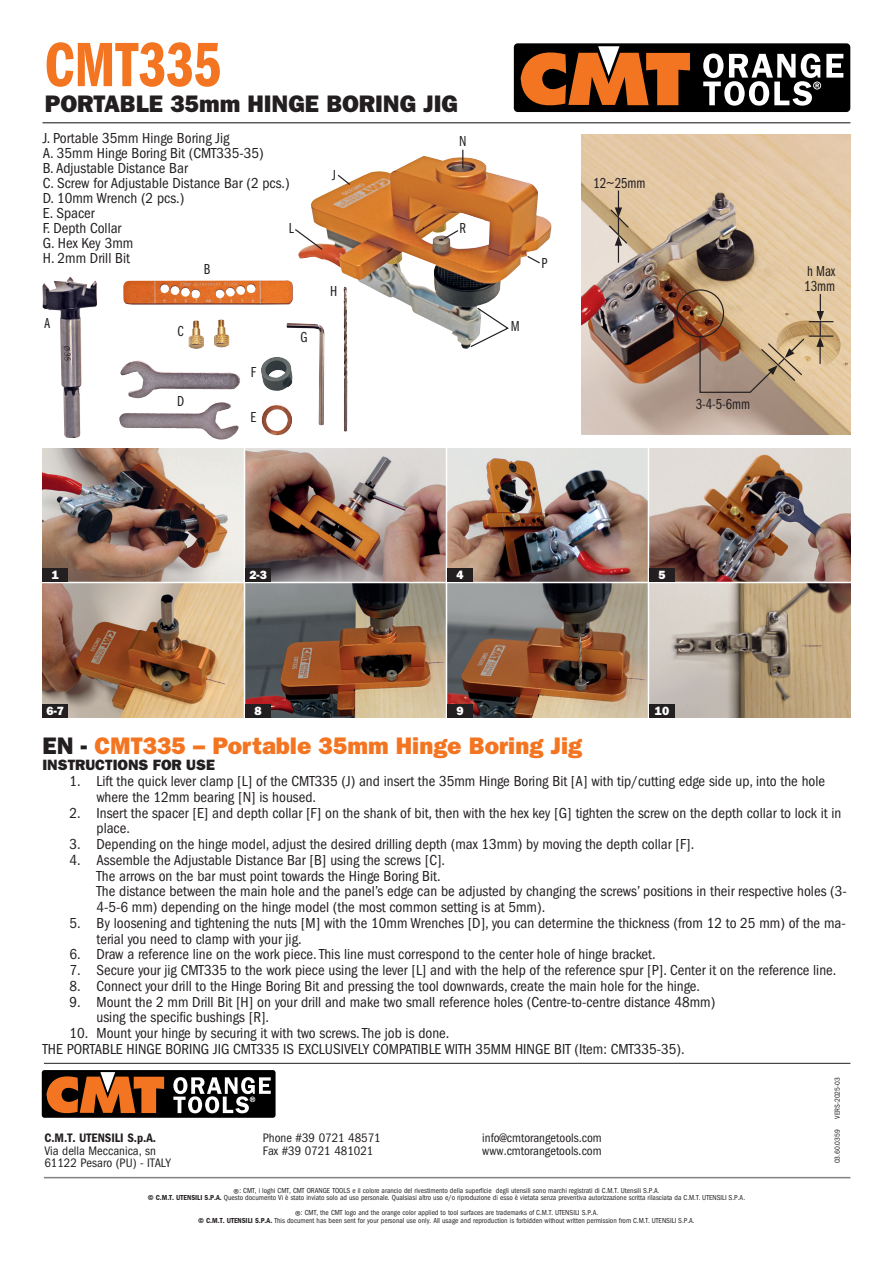
<style>
.page{position:relative;width:893px;height:1263px;background:#fff}
.page>*{position:absolute;margin:0;border:0;box-sizing:border-box;transform-origin:0 0}
.t1{font:64.8px "ITC Franklin Gothic Std Dm Cp";color:#f47521}
.t2{font:24px "ITC Franklin Gothic Std Hvy";color:#f47521}
.t3{font:24px "ITC Franklin Gothic Std Hvy";color:#231f20}
.t4{font:condensed 15px/15.8px "ITC Franklin Gothic Std";color:#231f20}
.t5{font:15px/15px "ITC Franklin Gothic Std Bk Cp";color:#231f20}
.t6{font:15px "ITC Franklin Gothic Std Hvy";color:#231f20}
.t7{font:condensed 12.75px/12.8px "ITC Franklin Gothic Std";color:#231f20}
.t8{font:12.75px "ITC Franklin Gothic Std Dm Cd";color:#231f20}
.t9{font:12px "ITC Franklin Gothic Std Hvy";color:#fff}
.t10{font:condensed 7.5px/7.5px "ITC Franklin Gothic Std";color:#231f20;text-align:center}
.s1{color:#231f20}
.s2{font-size:12px}
.s3{font-family:"ITC Franklin Gothic Std Dm Cd";font-stretch:normal}
</style>
<div class="page">
<img style="left:298px;top:156px;width:253px;height:193px">
<svg style="left:469px;top:307px;width:41px;height:41px"></svg>
<svg style="left:295px;top:228px;width:29px;height:23px"></svg>
<svg style="left:443px;top:229px;width:17px;height:11px"></svg>
<svg style="left:462px;top:150px;width:1px;height:19px"></svg>
<svg style="left:526px;top:255px;width:15px;height:9px"></svg>
<hr style="left:43px;top:122px;width:807px;height:1px;background:#231f20">
<div style="left:514px;top:43px;width:336px;height:69px;background:#000;border-radius:4px"></div>
<svg style="left:520px;top:46px;width:170px;height:60px"></svg>
<svg style="left:703px;top:53px;width:140px;height:53px"></svg>
<img style="left:43px;top:449px;width:807px;height:269px">
<hr style="left:244px;top:444px;width:1px;height:281px;background:#fff">
<hr style="left:446px;top:444px;width:1px;height:281px;background:#fff">
<hr style="left:648px;top:444px;width:1px;height:281px;background:#fff">
<hr style="left:31px;top:582px;width:828px;height:1px;background:#fff">
<div style="left:43px;top:568px;width:25px;height:14px;background:#231f20"></div>
<div style="left:43px;top:704px;width:25px;height:14px;background:#231f20"></div>
<div style="left:245px;top:568px;width:26px;height:14px;background:#231f20"></div>
<div style="left:245px;top:704px;width:26px;height:14px;background:#231f20"></div>
<div style="left:447px;top:568px;width:26px;height:14px;background:#231f20"></div>
<div style="left:447px;top:704px;width:26px;height:14px;background:#231f20"></div>
<div style="left:649px;top:568px;width:26px;height:14px;background:#231f20"></div>
<div style="left:649px;top:704px;width:26px;height:14px;background:#231f20"></div>
<img style="left:43px;top:276px;width:301px;height:162px">
<hr style="left:44px;top:1063px;width:806px;height:1px;background:#231f20">
<hr style="left:44px;top:1177px;width:806px;height:1px;background:#808285">
<div style="left:42px;top:1070px;width:234px;height:48px;background:#000;border-radius:3px"></div>
<svg style="left:45px;top:1070px;width:119px;height:48px"></svg>
<svg style="left:173px;top:1077px;width:98px;height:36px"></svg>
<img style="left:582px;top:134px;width:268px;height:300px">
<div style="left:676px;top:289px;width:48px;height:48px;border:1px solid #231f20;border-radius:50%"></div>
<svg style="left:608px;top:190px;width:22px;height:73px;background:#c5b198"></svg>
<svg style="left:699px;top:294px;width:134px;height:99px;background:#c0a07d"></svg>
<svg style="left:336px;top:173px;width:15px;height:13px"></svg>
<h1 class="t1" style="left:45px;top:29px;width:178px">CMT335</h1>
<h2 class="t3" style="left:45px;top:90px;width:415px">PORTABLE 35mm HINGE BORING JIG</h2>
<p class="t4" style="left:43px;top:131px;width:248px;line-height:15px">J. Portable 35mm Hinge Boring Jig<br>A. 35mm Hinge Boring Bit (CMT335-35)<br>B. Adjustable Distance Bar<br>C. Screw for Adjustable Distance Bar (2 pcs.)<br>D. 10mm Wrench (2 pcs.)<br>E. Spacer<br>F. Depth Collar<br>G. Hex Key 3mm<br>H. 2mm Drill Bit</p>
<p class="t5" style="left:289px;top:221px;width:7px">L</p>
<p class="t5" style="left:204px;top:262px;width:8px">B</p>
<p class="t5" style="left:44px;top:316px;width:7px">A</p>
<p class="t5" style="left:178px;top:323px;width:8px">C</p>
<p class="t5" style="left:177px;top:394px;width:9px">D</p>
<p class="t5" style="left:251px;top:365px;width:7px">F</p>
<p class="t5" style="left:251px;top:410px;width:7px">E</p>
<p class="t5" style="left:301px;top:330px;width:8px">G</p>
<p class="t5" style="left:332px;top:168px;width:6px">J</p>
<p class="t5" style="left:330px;top:284px;width:9px">H</p>
<p class="t5" style="left:459px;top:134px;width:9px">N</p>
<p class="t5" style="left:460px;top:221px;width:8px">R</p>
<p class="t5" style="left:511px;top:319px;width:10px">M</p>
<p class="t5" style="left:542px;top:255px;width:7px">P</p>
<p class="t5" style="left:594px;top:175px;width:53px">12~25mm</p>
<p class="t5" style="left:696px;top:396px;width:56px">3-4-5-6mm</p>
<p class="t5" style="left:804px;top:264px;width:33px">h Max<br>13mm</p>
<p class="t9" style="left:52px;top:568px;width:9px">1</p>
<p class="t9" style="left:47px;top:704px;width:19px">6-7</p>
<p class="t9" style="left:249px;top:568px;width:19px">2-3</p>
<p class="t9" style="left:254px;top:704px;width:9px">8</p>
<p class="t9" style="left:456px;top:568px;width:9px">4</p>
<p class="t9" style="left:456px;top:704px;width:9px">9</p>
<p class="t9" style="left:658px;top:568px;width:9px">5</p>
<p class="t9" style="left:655px;top:704px;width:16px">10</p>
<h2 class="t2" style="left:43px;top:731px;width:541px"><span class="s1">EN -</span> CMT335 – Portable 35mm Hinge Boring Jig</h2>
<p class="t6" style="left:43px;top:756px;width:174px">INSTRUCTIONS FOR USE</p>
<p class="t4" style="left:97px;top:773px;width:730px;text-indent:-27px">1. Lift the quick lever clamp [L] of the CMT335 (J) and insert the 35mm Hinge Boring Bit [A] with tip/cutting edge side up, into the hole where the 12mm bearing [N] is housed.</p>
<p class="t4" style="left:97px;top:805px;width:746px;text-indent:-27px">2. Insert the spacer [E] and depth collar [F] on the shank of bit, then with the hex key [G] tighten the screw on the depth collar to lock it in place.</p>
<p class="t4" style="left:70px;top:836px;width:626px">3. Depending on the hinge model, adjust the desired drilling depth (max 13mm) by moving the depth collar [F].</p>
<p class="t4" style="left:97px;top:852px;width:752px;text-indent:-27px">4. Assemble the Adjustable Distance Bar [B] using the screws [C].<br>The arrows on the bar must point towards the Hinge Boring Bit.<br>The distance between the main hole and the panel’s edge can be adjusted by changing the screws’ positions in their respective holes (3- 4-5-6 mm) depending on the hinge model (the most common setting is at 5mm).</p>
<p class="t4" style="left:97px;top:915px;width:751px;text-indent:-27px">5. By loosening and tightening the nuts [M] with the 10mm Wrenches [D], you can determine the thickness (from 12 to 25 mm) of the ma&shy;terial you need to clamp with your jig.</p>
<p class="t4" style="left:70px;top:947px;width:588px">6. Draw a reference line on the work piece. This line must correspond to the center hole of hinge bracket.</p>
<p class="t4" style="left:70px;top:962px;width:768px">7. Secure your jig CMT335 to the work piece using the lever [L] and with the help of the reference spur [P]. Center it on the reference line.</p>
<p class="t4" style="left:70px;top:978px;width:632px">8. Connect your drill to the Hinge Boring Bit and pressing the tool downwards, create the main hole for the hinge.</p>
<p class="t4" style="left:97px;top:994px;width:620px;text-indent:-27px">9. Mount the 2 mm Drill Bit [H] on your drill and make two small reference holes (Centre-to-centre distance 48mm) using the specific bushings [R].</p>
<p class="t4" style="left:43px;top:1025px;width:644px;text-indent:27px">10. Mount your hinge by securing it with two screws. The job is done.<br>THE PORTABLE HINGE BORING JIG CMT335 IS EXCLUSIVELY COMPATIBLE WITH 35MM HINGE BIT (Item: CMT335-35).</p>
<p class="t7" style="left:263px;top:1131px;width:120px">Phone #39 0721 48571<br>Fax #39 0721 481021</p>
<p class="t7" style="left:482px;top:1131px;width:121px">info@cmtorangetools.com www.cmtorangetools.com</p>
<p class="t10" style="left:148px;top:1186px;width:599px"><span class="s2">®</span>: CMT, i loghi CMT, CMT ORANGE TOOLS e il colore arancio del rivestimento della superficie degli utensili sono marchi registrati di C.M.T. Utensili S.P.A.<br><span class="s3">© C.M.T. UTENSILI S.P.A.</span> Questo documento Vi è stato inviato solo ad uso personale. Qualsiasi altro uso e/o riproduzione di esso è vietata senza preventiva autorizzazione scritta rilasciata da C.M.T. UTENSILI S.P.A.</p>
<p class="t10" style="left:198px;top:1209px;width:498px"><span class="s2">®</span>: CMT, the CMT logo and the orange color applied to tool surfaces are trademarks of C.M.T. UTENSILI S.P.A.<br><span class="s3">© C.M.T. UTENSILI S.P.A.</span> This document has been sent for your personal use only. All usage and reproduction is forbidden without written permission from C.M.T. UTENSILI S.P.A.</p>
<p class="t8" style="left:44px;top:1130px;width:113px">C.M.T. UTENSILI S.p.A.</p>
<p class="t7" style="left:44px;top:1144px;width:128px">Via della Meccanica, sn<br>61122 Pesaro (PU) - ITALY</p>
<p class="t10" style="left:833px;top:1119px;width:43px;rotate:-90deg">VERS-2025-03</p>
<p class="t10" style="left:833px;top:1163px;width:36px;rotate:-90deg">03.60.0359</p>
</div>
